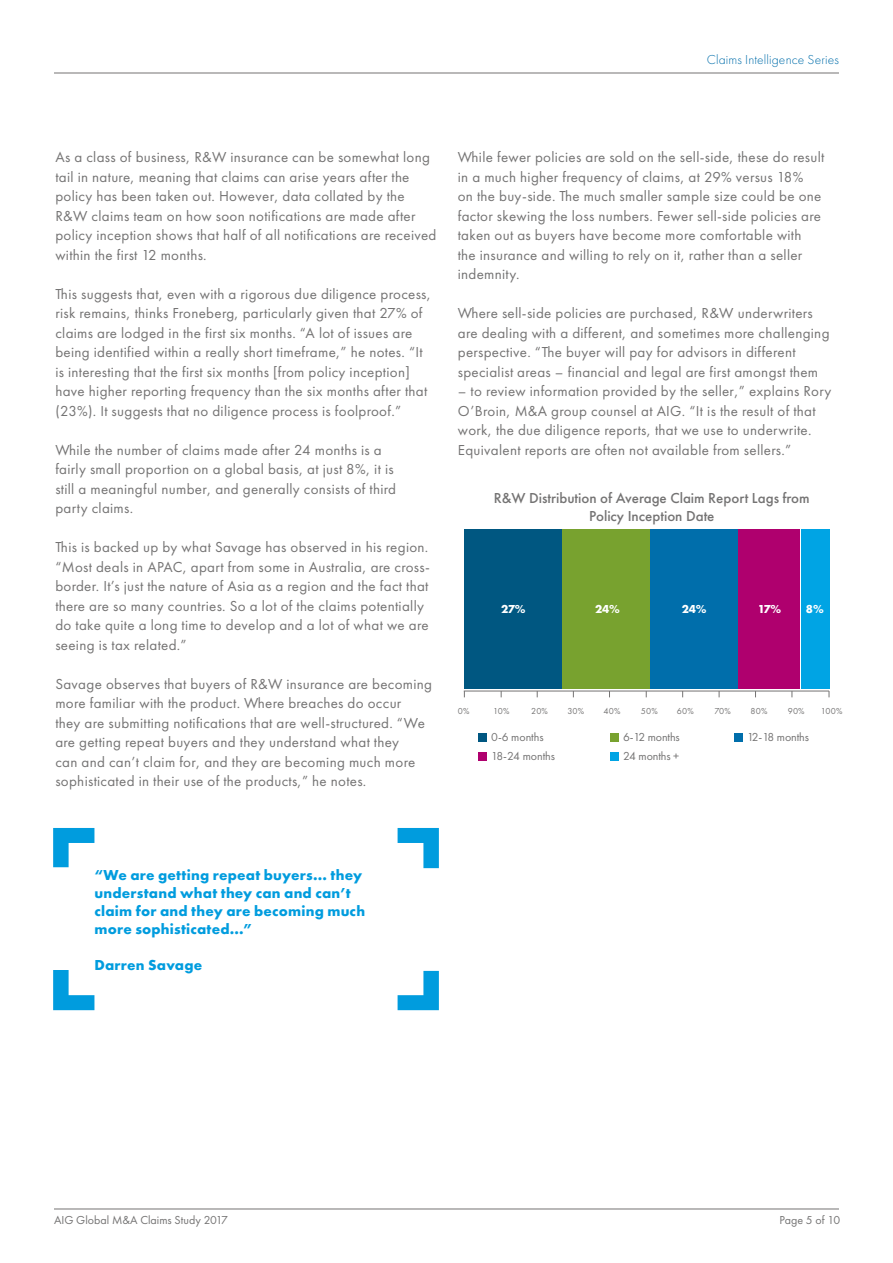
<style>
.page{position:relative;width:893px;height:1263px;background:#fff}
.page>*{position:absolute;margin:0;border:0;box-sizing:border-box;transform-origin:0 0}
.t1{font:15px/19.5px "Futura PT";letter-spacing:.02em;color:#747373}
.t2{font:700 15px/18px "Futura PT";letter-spacing:.015em;color:#009cde}
.t3{font:500 15px/18px "Futura PT";color:#747373;text-align:center}
.t4{font:300 13.5px "Futura PT";letter-spacing:.01em;color:#006eab}
.t5{font:12px "Futura PT";letter-spacing:-.005em;color:#747373}
.t6{font:700 12px "Futura PT";letter-spacing:-.02em;color:#fff}
.t7{font:9px "Futura PT";letter-spacing:.02em;color:#747373}
</style>
<div class="page">
<hr style="left:54px;top:1208px;width:785px;height:1px;background:#747373">
<hr style="left:54px;top:73px;width:785px;height:1px;background:#747373">
<div style="left:464px;top:529px;width:98px;height:159px;background:#005781"></div>
<div style="left:478px;top:733px;width:9px;height:9px;background:#005781"></div>
<div style="left:478px;top:752px;width:9px;height:9px;background:#af006e"></div>
<div style="left:610px;top:733px;width:9px;height:9px;background:#78a22f"></div>
<div style="left:610px;top:752px;width:9px;height:9px;background:#00a4e4"></div>
<div style="left:734px;top:733px;width:8px;height:9px;background:#006eab"></div>
<div style="left:563px;top:529px;width:87px;height:159px;background:#78a22f"></div>
<div style="left:651px;top:529px;width:87px;height:159px;background:#006eab"></div>
<div style="left:738px;top:529px;width:62px;height:159px;background:#af006e"></div>
<div style="left:801px;top:529px;width:28px;height:159px;background:#00a4e4"></div>
<hr style="left:464px;top:691px;width:365px;height:1px;background:#747373">
<svg style="left:53px;top:970px;width:41px;height:40px"></svg>
<svg style="left:398px;top:828px;width:41px;height:40px"></svg>
<svg style="left:53px;top:828px;width:41px;height:39px"></svg>
<svg style="left:398px;top:971px;width:41px;height:39px"></svg>
<p class="t4" style="left:707px;top:52px;width:134px">Claims Intelligence Series</p>
<p class="t1" style="left:55px;top:148px;width:383px">As a class of business, R&amp;W insurance can be somewhat long tail in nature, meaning that claims can arise years after the policy has been taken out. However, data collated by the R&amp;W claims team on how soon notifications are made after policy inception shows that half of all notifications are received within the first 12 months.</p>
<p class="t1" style="left:55px;top:284px;width:377px">This suggests that, even with a rigorous due diligence process, risk remains, thinks Froneberg, particularly given that 27% of claims are lodged in the first six months. “A lot of issues are being identified within a really short timeframe,” he notes. “It is interesting that the first six months [from policy inception] have higher reporting frequency than the six months after that (23%). It suggests that no diligence process is foolproof.”</p>
<p class="t1" style="left:55px;top:440px;width:342px">While the number of claims made after 24 months is a fairly small proportion on a global basis, at just 8%, it is still a meaningful number, and generally consists of third party claims.</p>
<p class="t1" style="left:55px;top:538px;width:376px">This is backed up by what Savage has observed in his region. “Most deals in APAC, apart from some in Australia, are cross&shy;border. It’s just the nature of Asia as a region and the fact that there are so many countries. So a lot of the claims potentially do take quite a long time to develop and a lot of what we are seeing is tax related.”</p>
<p class="t1" style="left:55px;top:674px;width:378px">Savage observes that buyers of R&amp;W insurance are becoming more familiar with the product. Where breaches do occur<br>they are submitting notifications that are well-structured. “We are getting repeat buyers and they understand what they<br>can and can’t claim for, and they are becoming much more sophisticated in their use of the products,” he notes.</p>
<p class="t1" style="left:458px;top:148px;width:368px">While fewer policies are sold on the sell-side, these do result in a much higher frequency of claims, at 29% versus 18%<br>on the buy-side. The much smaller sample size could be one factor skewing the loss numbers. Fewer sell-side policies are taken out as buyers have become more comfortable with<br>the insurance and willing to rely on it, rather than a seller indemnity.</p>
<p class="t1" style="left:458px;top:304px;width:373px">Where sell-side policies are purchased, R&amp;W underwriters are dealing with a different, and sometimes more challenging perspective. “The buyer will pay for advisors in different specialist areas – financial and legal are first amongst them</p>
<p class="t1" style="left:458px;top:382px;width:375px">– to review information provided by the seller,” explains Rory O’Broin, M&amp;A group counsel at AIG. “It is the result of that work, the due diligence reports, that we use to underwrite.<br>Equivalent reports are often not available from sellers.”</p>
<p class="t3" style="left:494px;top:489px;width:317px">R&amp;W Distribution of Average Claim Report Lags from<br>Policy Inception Date</p>
<p class="t6" style="left:501px;top:601px;width:26px">27%</p>
<p class="t6" style="left:595px;top:601px;width:26px">24%</p>
<p class="t6" style="left:682px;top:601px;width:26px">24%</p>
<p class="t6" style="left:758px;top:601px;width:25px">17%</p>
<p class="t6" style="left:806px;top:601px;width:19px">8%</p>
<p class="t7" style="left:458px;top:705px;width:13px">0%</p>
<p class="t7" style="left:493px;top:705px;width:18px">10%</p>
<p class="t7" style="left:531px;top:705px;width:18px">20%</p>
<p class="t7" style="left:567px;top:705px;width:18px">30%</p>
<p class="t7" style="left:603px;top:705px;width:18px">40%</p>
<p class="t7" style="left:641px;top:705px;width:18px">50%</p>
<p class="t7" style="left:677px;top:705px;width:18px">60%</p>
<p class="t7" style="left:714px;top:705px;width:18px">70%</p>
<p class="t7" style="left:750px;top:705px;width:18px">80%</p>
<p class="t7" style="left:788px;top:705px;width:18px">90%</p>
<p class="t7" style="left:821px;top:705px;width:23px">100%</p>
<p class="t5" style="left:491px;top:730px;width:54px">0-6 months</p>
<p class="t5" style="left:491px;top:749px;width:65px">18-24 months</p>
<p class="t5" style="left:623px;top:730px;width:58px">6-12 months</p>
<p class="t5" style="left:623px;top:749px;width:58px">24 months +</p>
<p class="t5" style="left:747px;top:730px;width:63px">12-18 months</p>
<p class="t2" style="left:94px;top:865px;width:272px">“We are getting repeat buyers... they understand what they can and can’t claim for and they are becoming much more sophisticated...”</p>
<p class="t2" style="left:94px;top:955px;width:109px">Darren Savage</p>
<p class="t5" style="left:54px;top:1212px;width:176px">AIG Global M&amp;A Claims Study 2017</p>
<p class="t5" style="left:779px;top:1212px;width:62px">Page 5 of 10</p>
</div>
